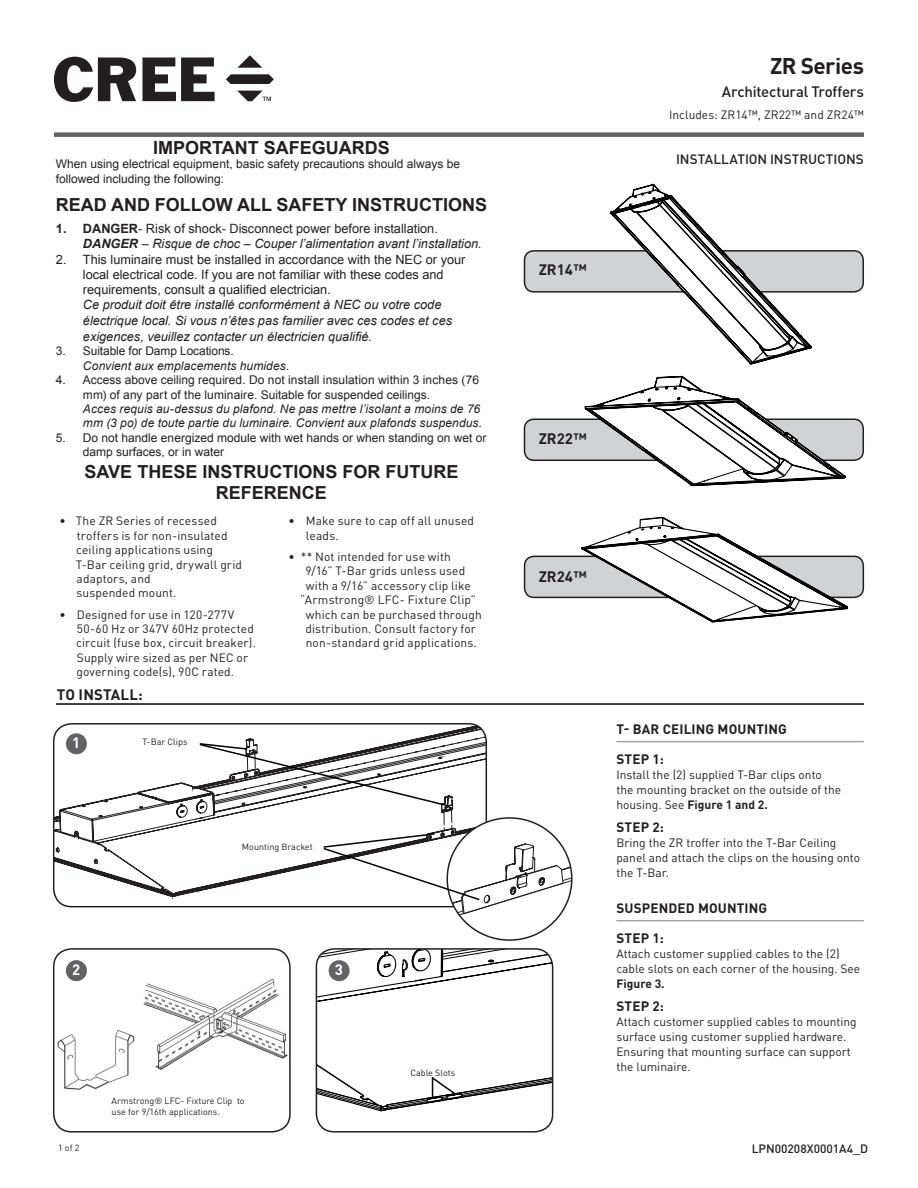
<style>
.page{position:relative;width:918px;height:1188px;background:#fff}
.page>*{position:absolute;margin:0;border:0;box-sizing:border-box;transform-origin:0 0}
.t1{font:700 22.5px "DINOT";letter-spacing:-.025em;color:#231f20}
.t2{font:700 18px/21.6px "Arial";color:#231f20;text-align:center}
.Body_Text{font:700 15px "DINOT";color:#231f20}
.t3{font:500 15px "DINOT";letter-spacing:-.02em;color:#231f20}
.t4{font:700 15px "DINOT";color:#fff}
.Heading{font:700 13.5px "DINOT";letter-spacing:.01em;color:#231f20}
.t5{font:500 13.5px "DINOT";letter-spacing:.005em;color:#231f20}
.Step{font:700 13.5px "DINOT";letter-spacing:.01em;color:#231f20}
.t6{font:italic 12.75px/15.8px "Arial";color:#231f20}
.t7{font:12.75px/15.3px "Arial";color:#231f20}
.Body_Text-2{font:12px/15px "DINOT";letter-spacing:.005em;color:#231f20}
.t8{font:12px/14.4px "Arial";color:#231f20}
.t9{font:italic 12px/14.4px "Arial";letter-spacing:.01em;color:#231f20}
.t10{font:500 12px "DINOT";color:#231f20}
.Section_Header{font:12px "DINOT";letter-spacing:.01em;color:#231f20}
.Body_Text-3{font:9px/10.8px "DINOT";color:#231f20}
.s1{font-weight:700}
</style>
<div class="page">
<div style="left:54px;top:132px;width:810px;height:5px;background:#636366"></div>
<svg style="left:237px;top:55px;width:25px;height:13px"></svg>
<svg style="left:226px;top:74px;width:48px;height:10px"></svg>
<svg style="left:54px;top:57px;width:82px;height:44px"></svg>
<svg style="left:142px;top:57px;width:73px;height:44px"></svg>
<svg style="left:237px;top:91px;width:34px;height:10px"></svg>
<hr style="left:56px;top:703px;width:808px;height:2px;background:#000">
<hr style="left:616px;top:741px;width:248px;height:1px;background:#a4a5a9">
<hr style="left:616px;top:920px;width:248px;height:1px;background:#a4a5a9">
<div style="left:524px;top:251px;width:339px;height:41px;background:#d1d2d4;border-radius:9px"></div>
<div style="left:524px;top:250px;width:340px;height:43px;border:2px solid #231f20;border-radius:9px"></div>
<svg style="left:609px;top:183px;width:203px;height:182px"></svg>
<img style="left:57px;top:974px;width:231px;height:116px">
<div style="left:53px;top:948px;width:238px;height:185px;border:2px solid #231f20;border-radius:18px"></div>
<div style="left:66px;top:960px;width:21px;height:21px;background:#636366;border-radius:50%"></div>
<svg style="left:54px;top:724px;width:518px;height:194px"></svg>
<div style="left:524px;top:419px;width:339px;height:41px;background:#d1d2d4;border-radius:9px"></div>
<div style="left:524px;top:418px;width:340px;height:43px;border:2px solid #231f20;border-radius:9px"></div>
<svg style="left:579px;top:375px;width:269px;height:112px"></svg>
<div style="left:525px;top:556px;width:338px;height:41px;background:#d1d2d4;border-radius:9px"></div>
<div style="left:524px;top:556px;width:340px;height:42px;border:2px solid #231f20;border-radius:9px"></div>
<svg style="left:580px;top:516px;width:267px;height:107px"></svg>
<svg style="left:316px;top:949px;width:237px;height:183px"></svg>
<p class="t2" style="left:153px;top:137px;width:238px">IMPORTANT SAFEGUARDS</p>
<p class="t8" style="left:56px;top:157px;width:406px">When using electrical equipment, basic safety precautions should always be followed including the following:</p>
<p class="t2" style="left:56px;top:194px;width:433px">READ AND FOLLOW ALL SAFETY INSTRUCTIONS</p>
<p class="t7" style="left:56px;top:221px;width:383px"><span class="s1">1. DANGER</span>- Risk of shock- Disconnect power before installation.</p>
<p class="t6" style="left:83px;top:236px;width:400px"><span class="s1">DANGER</span> – Risque de choc – Couper l’alimentation avant l’installation.</p>
<p class="t7" style="left:83px;top:252px;width:384px;text-indent:-27px">2. This luminaire must be installed in accordance with the NEC or your local electrical code. If you are not familiar with these codes and requirements, consult a qualified electrician.</p>
<p class="t6" style="left:83px;top:297px;width:371px">Ce produit doit être installé conformément à NEC ou votre code électrique local. Si vous n’êtes pas familier avec ces codes et ces exigences, veuillez contacter un électricien qualifié.</p>
<p class="t8" style="left:56px;top:344px;width:179px">3. Suitable for Damp Locations.</p>
<p class="t9" style="left:83px;top:359px;width:208px">Convient aux emplacements humides.</p>
<p class="t8" style="left:83px;top:373px;width:398px;text-indent:-27px">4. Access above ceiling required. Do not install insulation within 3 inches (76 mm) of any part of the luminaire. Suitable for suspended ceilings.</p>
<p class="t9" style="left:83px;top:402px;width:401px">Acces requis au-dessus du plafond. Ne pas mettre l’isolant a moins de 76 mm (3 po) de toute partie du luminaire. Convient aux plafonds suspendus.</p>
<p class="t8" style="left:83px;top:431px;width:405px;text-indent:-27px">5. Do not handle energized module with wet hands or when standing on wet or damp surfaces, or in water</p>
<p class="t2" style="left:85px;top:461px;width:375px">SAVE THESE INSTRUCTIONS FOR FUTURE<br>REFERENCE</p>
<p class="Body_Text-2" style="left:76px;top:514px;width:168px;line-height:14.4px;text-indent:-16px">• The ZR Series of recessed troffers is for non-insulated ceiling applications using<br>T-Bar ceiling grid, drywall grid adaptors, and</p>
<p class="Section_Header" style="left:76px;top:586px;width:102px">suspended mount.</p>
<p class="Body_Text-2" style="left:76px;top:607px;width:181px;line-height:14.4px;text-indent:-17px">• Designed for use in 120-277V<br>50-60 Hz or 347V 60Hz protected circuit (fuse box, circuit breaker).<br>Supply wire sized as per NEC or governing code(s), 90C rated.</p>
<p class="Body_Text" style="left:57px;top:685px;width:87px">TO INSTALL:</p>
<p class="t4" style="left:72px;top:733px;width:10px">1</p>
<p class="Body_Text-3" style="left:143px;top:737px;width:47px">T-Bar Clips</p>
<p class="Body_Text-2" style="left:306px;top:514px;width:170px;line-height:14.4px;text-indent:-18px">• Make sure to cap off all unused leads.</p>
<p class="Body_Text-2" style="left:288px;top:549px;width:164px">• ** Not intended for use with</p>
<p class="Body_Text-2" style="left:305px;top:563px;width:161px">9/16” T-Bar grids unless used</p>
<p class="Body_Text-2" style="left:306px;top:578px;width:166px">with a 9/16” accessory clip like</p>
<p class="Body_Text-2" style="left:300px;top:592px;width:177px">“Armstrong® LFC- Fixture Clip”</p>
<p class="Body_Text-2" style="left:306px;top:607px;width:178px">which can be purchased through</p>
<p class="Body_Text-2" style="left:305px;top:621px;width:172px">distribution. Consult factory for</p>
<p class="Body_Text-2" style="left:306px;top:635px;width:173px">non-standard grid applications.</p>
<p class="t4" style="left:72px;top:959px;width:10px">2</p>
<p class="Body_Text-3" style="left:242px;top:841px;width:72px">Mounting Bracket</p>
<p class="t4" style="left:335px;top:959px;width:10px">3</p>
<p class="Body_Text-3" style="left:112px;top:1095px;width:135px">Armstrong® LFC- Fixture Clip to use for 9/16th applications.</p>
<p class="Body_Text-3" style="left:410px;top:1067px;width:46px">Cable Slots</p>
<p class="Body_Text" style="left:539px;top:260px;width:50px">ZR14™</p>
<h1 class="t1" style="left:770px;top:51px;width:95px">ZR Series</h1>
<p class="t3" style="left:722px;top:82px;width:144px">Architectural Troffers</p>
<p class="Body_Text-2" style="left:669px;top:107px;width:196px">Includes: ZR14™, ZR22™ and ZR24™</p>
<p class="t5" style="left:676px;top:151px;width:189px">INSTALLATION INSTRUCTIONS</p>
<p class="Body_Text" style="left:539px;top:428px;width:50px">ZR22™</p>
<p class="Body_Text" style="left:539px;top:567px;width:50px">ZR24™</p>
<p class="Heading" style="left:616px;top:720px;width:172px">T- BAR CEILING MOUNTING</p>
<p class="Step" style="left:616px;top:750px;width:49px">STEP 1:</p>
<p class="Body_Text-2" style="left:616px;top:767px;width:226px">Install the (2) supplied T-Bar clips onto the mounting bracket on the outside of the housing. See <span class="s1">Figure 1 and 2.</span></p>
<p class="Step" style="left:616px;top:818px;width:49px">STEP 2:</p>
<p class="Body_Text-2" style="left:616px;top:835px;width:245px">Bring the ZR troffer into the T-Bar Ceiling panel and attach the clips on the housing onto the T-Bar.</p>
<p class="Heading" style="left:616px;top:900px;width:152px">SUSPENDED MOUNTING</p>
<p class="Step" style="left:616px;top:929px;width:49px">STEP 1:</p>
<p class="Body_Text-2" style="left:616px;top:946px;width:245px">Attach customer supplied cables to the (2) cable slots on each corner of the housing. See<br><span class="s1">Figure 3.</span></p>
<p class="Step" style="left:616px;top:997px;width:49px">STEP 2:</p>
<p class="Body_Text-2" style="left:616px;top:1014px;width:242px">Attach customer supplied cables to mounting surface using customer supplied hardware.<br>Ensuring that mounting surface can support the luminaire.</p>
<p class="Body_Text-3" style="left:58px;top:1142px;width:23px">1 of 2</p>
<p class="t10" style="left:752px;top:1141px;width:118px">LPN00208X0001A4_D</p>
</div>
